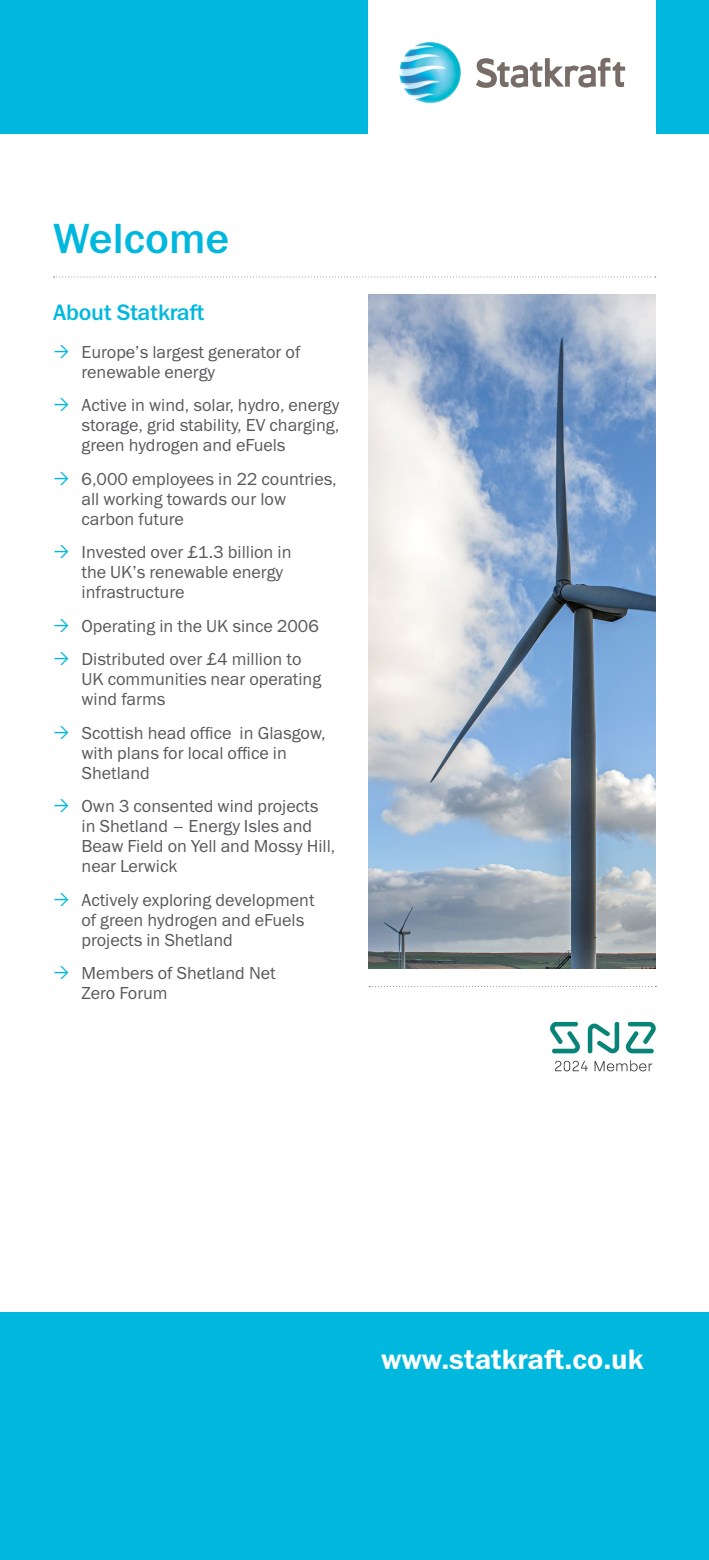
<style>
.page{position:relative;width:709px;height:1560px;background:#fff}
.page>*{position:absolute;margin:0;border:0;box-sizing:border-box;transform-origin:0 0}
.t1{font:42.5px "Franklin Gothic Medium ITC";color:#00b8de}
.t2{font:28.25px "Franklin Gothic Demi ITC";color:#fff}
.t3{font:500 22.5px "Franklin Gothic ITC";letter-spacing:-.01em;color:#00b8de}
.t4{font:17.5px/20px "Franklin Gothic Book ITC";color:#58595b}
</style>
<div class="page">
<img style="left:369px;top:295px;width:287px;height:673px">
<svg style="left:369px;top:986px;width:287px;height:1px"></svg>
<img style="left:550px;top:1021px;width:106px;height:51px">
<div style="left:0;top:1311px;width:709px;height:248px;background:#00b8de"></div>
<div style="left:0;top:0;width:709px;height:134px;background:#00b8de"></div>
<div style="left:369px;top:0;width:287px;height:135px;background:#fff"></div>
<img style="left:399px;top:42px;width:62px;height:61px;border-radius:31px">
<svg style="left:476px;top:58px;width:149px;height:30px"></svg>
<svg style="left:54px;top:276px;width:602px;height:1px"></svg>
<h1 class="t1" style="left:53px;top:212px;width:178px">Welcome</h1>
<p class="t3" style="left:53px;top:298px;width:153px">About Statkraft</p>
<p class="t4" style="left:81px;top:341px;width:220px">Europe’s largest generator of renewable energy</p>
<p class="t4" style="left:81px;top:395px;width:259px;text-align:justify">Active in wind, solar, hydro, energy storage, grid stability, EV charging, green hydrogen and eFuels</p>
<p class="t4" style="left:81px;top:468px;width:257px">6,000 employees in 22 countries, all working towards our low carbon future</p>
<p class="t4" style="left:81px;top:542px;width:211px">Invested over £1.3 billion in the UK’s renewable energy infrastructure</p>
<p class="t4" style="left:81px;top:608px;width:239px;line-height:33.5px">Operating in the UK since 2006<br>Distributed over £4 million to</p>
<p class="t4" style="left:81px;top:669px;width:241px">UK communities near operating wind farms</p>
<p class="t4" style="left:81px;top:722px;width:245px">Scottish head office in Glasgow, with plans for local office in<br>Shetland</p>
<p class="t4" style="left:81px;top:795px;width:255px">Own 3 consented wind projects in Shetland – Energy Isles and<br>Beaw Field on Yell and Mossy Hill, near Lerwick</p>
<p class="t4" style="left:81px;top:889px;width:234px">Actively exploring development of green hydrogen and eFuels projects in Shetland</p>
<p class="t4" style="left:81px;top:962px;width:196px">Members of Shetland Net<br>Zero Forum</p>
<h2 class="t2" style="left:381px;top:1341px;width:264px">www.statkraft.co.uk</h2>
</div>
